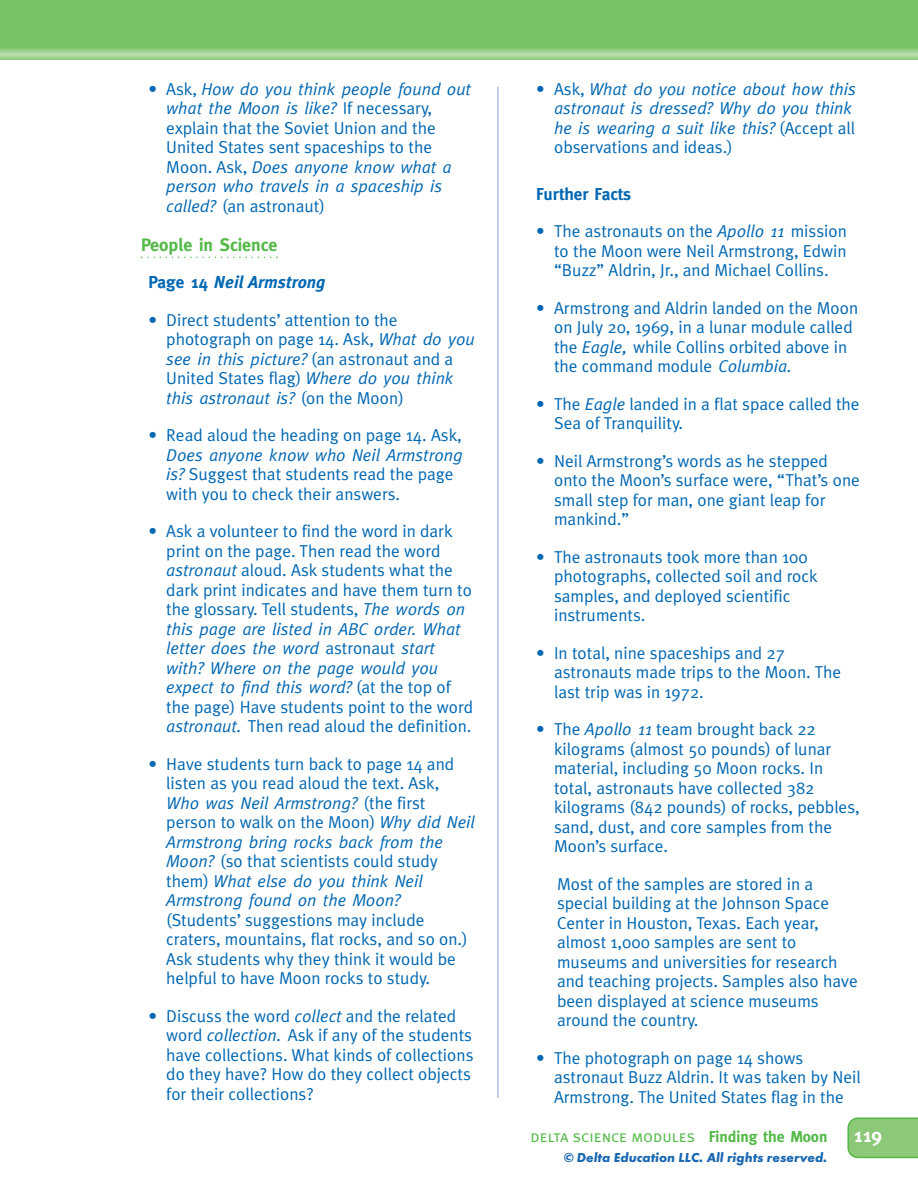
<style>
.page{position:relative;width:918px;height:1188px;background:#fff}
.page>*{position:absolute;margin:0;border:0;box-sizing:border-box;transform-origin:0 0}
.t1{font:700 19.5px "Meta";color:#fff}
.t2{font:700 18px "Meta";color:#53b947}
.t3{font:17.25px/19.5px "Meta Plus Normal";color:#0067b2}
.t4{font:italic 17.25px/19.5px "Meta";color:#0067b2}
.t5{font:italic 700 17.25px "Meta Plus";color:#0067b2}
.t6{font:700 17.25px "Meta";color:#0067b2}
.t7{font:16.5px "Meta Plus Normal Caps";color:#53b947}
.t8{font:italic 700 13.5px "Futura T";color:#1a68b1}
.s1{font-family:"Meta Plus Normal";font-style:normal}
.s2{font-family:"Meta";font-style:italic}
.s3{font-family:"Meta";font-style:normal}
.s4{font-family:"Meta";font-weight:700;font-size:15.75px}
</style>
<div class="page">
<div style="left:0;top:0;width:918px;height:58px;background:#79c366"></div>
<div style="left:0;top:49px;width:918px;height:10px;background:#90cc80"></div>
<div style="left:0;top:50px;width:918px;height:8px;background:#9bd08a"></div>
<div style="left:0;top:51px;width:918px;height:6px;background:#a3d394"></div>
<hr style="left:0;top:52px;width:918px;height:4px;background:#add79e">
<hr style="left:0;top:53px;width:918px;height:2px;background:#b8dca9">
<hr style="left:0;top:54px;width:918px;height:1px;background:#bcdead">
<svg style="left:847px;top:1117px;width:71px;height:41px;background:#8ac978"></svg>
<hr style="left:497px;top:87px;width:2px;height:1010px;background:#adc0e2">
<svg style="left:141px;top:257px;width:137px;height:1px"></svg>
<p class="t4" style="left:166px;top:81px;width:306px;text-indent:-18px"><span class="s1">• Ask,</span> How do you think people found out what the Moon is like? <span class="s1">If necessary,</span></p>
<p class="t3" style="left:166px;top:120px;width:271px">explain that the Soviet Union and the<br>United States sent spaceships to the</p>
<p class="t4" style="left:166px;top:159px;width:287px"><span class="s1">Moon. Ask,</span> Does anyone know what a person who travels in a spaceship is</p>
<p class="t3" style="left:166px;top:198px;width:160px"><span class="s2">called?</span> (an astronaut)</p>
<p class="t2" style="left:141px;top:238px;width:138px">People in Science</p>
<p class="t5" style="left:148px;top:276px;width:179px"><span class="s3">Page 14</span> Neil Armstrong</p>
<p class="t3" style="left:166px;top:312px;width:310px;text-indent:-18px">• Direct students’ attention to the photograph on page 14. Ask, <span class="s2">What do you</span></p>
<p class="t4" style="left:166px;top:351px;width:289px">see in this picture? <span class="s1">(an astronaut and a</span></p>
<p class="t3" style="left:166px;top:370px;width:289px">United States flag) <span class="s2">Where do you think</span></p>
<p class="t4" style="left:166px;top:390px;width:239px">this astronaut is? <span class="s1">(on the Moon)</span></p>
<p class="t3" style="left:148px;top:427px;width:315px">• Read aloud the heading on page 14. Ask,</p>
<p class="t4" style="left:166px;top:447px;width:298px">Does anyone know who Neil Armstrong</p>
<p class="t3" style="left:166px;top:466px;width:289px"><span class="s2">is?</span> Suggest that students read the page with you to check their answers.</p>
<p class="t3" style="left:166px;top:523px;width:307px;text-indent:-18px">• Ask a volunteer to find the word in dark print on the page. Then read the word <span class="s2">astronaut</span> aloud. Ask students what the dark print indicates and have them turn to the glossary. Tell students, <span class="s2">The words on</span></p>
<p class="t4" style="left:166px;top:621px;width:296px">this page are listed in ABC order. What letter does the word <span class="s1">astronaut</span> start with? Where on the page would you expect to find this word? <span class="s1">(at the top of</span></p>
<p class="t3" style="left:166px;top:699px;width:308px">the page) Have students point to the word <span class="s2">astronaut.</span> Then read aloud the definition.</p>
<p class="t3" style="left:148px;top:756px;width:307px;text-align:center">• Have students turn back to page 14 and listen as you read aloud the text. Ask,</p>
<p class="t4" style="left:166px;top:795px;width:261px">Who was Neil Armstrong? <span class="s1">(the first</span></p>
<p class="t3" style="left:166px;top:814px;width:310px">person to walk on the Moon) <span class="s2">Why did Neil</span></p>
<p class="t4" style="left:166px;top:834px;width:278px">Armstrong bring rocks back from the</p>
<p class="t3" style="left:166px;top:853px;width:273px"><span class="s2">Moon?</span> (so that scientists could study</p>
<p class="t4" style="left:166px;top:873px;width:258px"><span class="s1">them)</span> What else do you think Neil<br>Armstrong found on the Moon?</p>
<p class="t3" style="left:166px;top:912px;width:303px">(Students’ suggestions may include craters, mountains, flat rocks, and so on.)<br>Ask students why they think it would be helpful to have Moon rocks to study.</p>
<p class="t3" style="left:166px;top:1008px;width:309px;text-indent:-18px">• Discuss the word <span class="s2">collect</span> and the related word <span class="s2">collection.</span> Ask if any of the students have collections. What kinds of collections do they have? How do they collect objects for their collections?</p>
<p class="t4" style="left:554px;top:81px;width:303px;text-indent:-18px"><span class="s1">• Ask,</span> What do you notice about how this astronaut is dressed? Why do you think he is wearing a suit like this? <span class="s1">(Accept all</span></p>
<p class="t3" style="left:554px;top:139px;width:180px">observations and ideas.)</p>
<p class="t6" style="left:536px;top:187px;width:96px">Further Facts</p>
<p class="t3" style="left:554px;top:223px;width:294px;text-align:justify;text-indent:-18px">• The astronauts on the <span class="s2">Apollo 11</span> mission to the Moon were Neil Armstrong, Edwin “Buzz” Aldrin, Jr., and Michael Collins.</p>
<p class="t3" style="left:554px;top:300px;width:306px;text-indent:-18px">• Armstrong and Aldrin landed on the Moon on July 20, 1969, in a lunar module called the <span class="s2">Eagle,</span> while Collins orbited above in the command module <span class="s2">Columbia.</span></p>
<p class="t3" style="left:554px;top:396px;width:307px;text-indent:-18px">• The <span class="s2">Eagle</span> landed in a flat space called the<br>Sea of Tranquility.</p>
<p class="t3" style="left:554px;top:453px;width:307px;text-indent:-18px">• Neil Armstrong’s words as he stepped onto the Moon’s surface were, “That’s one small step for man, one giant leap for mankind.”</p>
<p class="t3" style="left:554px;top:549px;width:265px;text-indent:-18px">• The astronauts took more than 100 photographs, collected soil and rock samples, and deployed scientific instruments.</p>
<p class="t3" style="left:554px;top:645px;width:289px;text-indent:-18px">• In total, nine spaceships and 27 astronauts made trips to the Moon. The last trip was in 1972.</p>
<p class="t3" style="left:554px;top:721px;width:307px;text-indent:-18px">• The <span class="s2">Apollo 11</span> team brought back 22 kilograms (almost 50 pounds) of lunar material, including 50 Moon rocks. In total, astronauts have collected 382 kilograms (842 pounds) of rocks, pebbles, sand, dust, and core samples from the Moon’s surface.</p>
<p class="t3" style="left:557px;top:876px;width:302px">Most of the samples are stored in a special building at the Johnson Space Center in Houston, Texas. Each year, almost 1,000 samples are sent to museums and universities for research and teaching projects. Samples also have been displayed at science museums around the country.</p>
<p class="t3" style="left:554px;top:1050px;width:308px;text-indent:-18px">• The photograph on page 14 shows astronaut Buzz Aldrin. It was taken by Neil<br>Armstrong. The United States flag in the</p>
<p class="t7" style="left:531px;top:1127px;width:298px">delta science modules <span class="s4">Finding the Moon</span></p>
<p class="t1" style="left:854px;top:1128px;width:29px">119</p>
<p class="t8" style="left:564px;top:1152px;width:265px">© Delta Education LLC. All rights reserved.</p>
</div>
